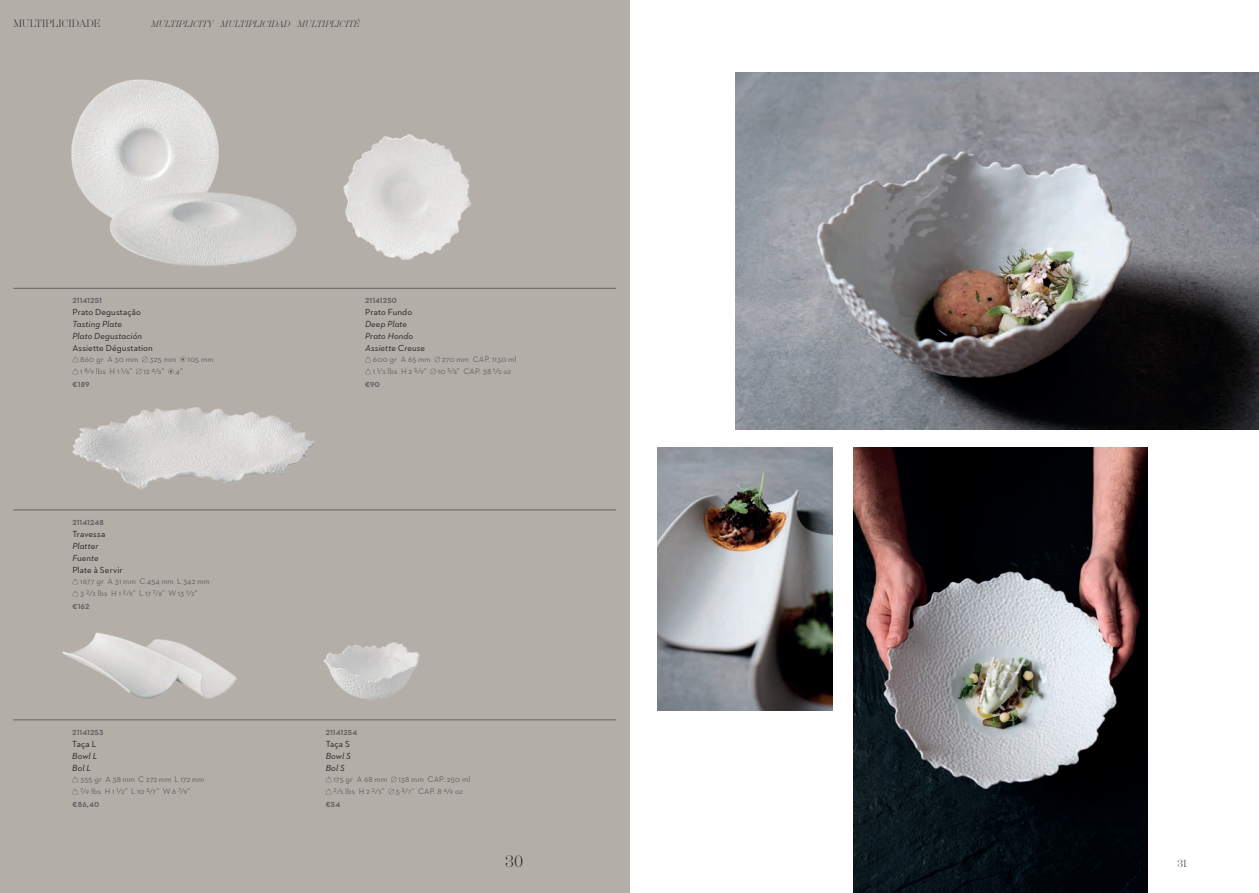
<style>
.page{position:relative;width:1259px;height:893px;background:#fff}
.page>*{position:absolute;margin:0;border:0;box-sizing:border-box;transform-origin:0 0}
.t1{font:300 16.5px "Scotch Display";color:#231f20}
.t2{font:300 10.5px "Scotch Display";letter-spacing:.02em;color:#231f20}
.t3{font:italic 9px/12px "Neutraface 2 Text";letter-spacing:.01em;color:#231f20}
.t4{font:9px "Neutraface 2 Text";letter-spacing:.015em;color:#231f20}
.t5{font:italic 300 9px "Scotch Display";letter-spacing:.02em;color:#231f20}
.t6{font:8.25px/12px "Neutraface 2 Text";letter-spacing:.01em;color:#636366}
.t7{font:700 7.5px "Neutraface 2 Text";letter-spacing:.02em;color:#636366}
</style>
<div class="page">
<div style="left:0;top:0;width:629px;height:893px;background:#b3aea8"></div>
<img style="left:58px;top:632px;width:181px;height:88px">
<img style="left:289px;top:642px;width:172px;height:78px">
<img style="left:67px;top:407px;width:259px;height:103px">
<img style="left:318px;top:134px;width:173px;height:154px">
<svg style="left:72px;top:357px;width:7px;height:5px"></svg>
<svg style="left:142px;top:357px;width:6px;height:5px"></svg>
<svg style="left:180px;top:357px;width:6px;height:5px"></svg>
<svg style="left:72px;top:369px;width:7px;height:5px"></svg>
<svg style="left:136px;top:369px;width:6px;height:5px"></svg>
<svg style="left:168px;top:369px;width:6px;height:5px"></svg>
<svg style="left:72px;top:777px;width:6px;height:5px"></svg>
<svg style="left:72px;top:789px;width:6px;height:5px"></svg>
<hr style="left:13px;top:720px;width:603px;height:1px;background:#636366">
<hr style="left:13px;top:510px;width:603px;height:1px;background:#636366">
<hr style="left:13px;top:288px;width:603px;height:1px;background:#636366">
<svg style="left:325px;top:777px;width:7px;height:5px"></svg>
<svg style="left:391px;top:777px;width:5px;height:5px"></svg>
<svg style="left:325px;top:789px;width:7px;height:5px"></svg>
<svg style="left:388px;top:789px;width:6px;height:5px"></svg>
<svg style="left:365px;top:357px;width:6px;height:5px"></svg>
<svg style="left:434px;top:357px;width:6px;height:5px"></svg>
<svg style="left:365px;top:369px;width:6px;height:5px"></svg>
<svg style="left:430px;top:369px;width:6px;height:5px"></svg>
<img style="left:71px;top:79px;width:148px;height:123px">
<img style="left:90px;top:184px;width:207px;height:83px">
<svg style="left:72px;top:579px;width:6px;height:5px"></svg>
<svg style="left:72px;top:591px;width:6px;height:5px"></svg>
<img style="left:736px;top:72px;width:523px;height:357px">
<img style="left:657px;top:448px;width:175px;height:262px">
<img style="left:854px;top:448px;width:293px;height:445px">
<p class="t2" style="left:13px;top:17px;width:89px">MULTIPLICIDADE</p>
<p class="t5" style="left:151px;top:18px;width:210px">MULTIPLICITY MULTIPLICIDAD MULTIPLICITÉ</p>
<p class="t7" style="left:72px;top:296px;width:31px">21141251</p>
<p class="t4" style="left:72px;top:306px;width:70px">Prato Degustação</p>
<p class="t3" style="left:72px;top:318px;width:71px">Tasting Plate<br>Plato Degustación</p>
<p class="t4" style="left:72px;top:342px;width:82px">Assiette Dégustation</p>
<p class="t6" style="left:80px;top:353px;width:60px">860 gr A 30 mm</p>
<p class="t6" style="left:149px;top:353px;width:28px">325 mm</p>
<p class="t6" style="left:187px;top:353px;width:28px">105 mm</p>
<p class="t6" style="left:80px;top:365px;width:54px">1 8/9 lbs H 1 1/6”</p>
<p class="t6" style="left:143px;top:365px;width:23px">12 4/5”</p>
<p class="t6" style="left:176px;top:365px;width:9px">4”</p>
<p class="t7" style="left:73px;top:380px;width:18px">€189</p>
<p class="t7" style="left:72px;top:518px;width:33px">21141248</p>
<p class="t4" style="left:72px;top:528px;width:34px">Travessa</p>
<p class="t3" style="left:72px;top:540px;width:28px">Platter<br>Fuente</p>
<p class="t4" style="left:72px;top:564px;width:52px">Plate à Servir</p>
<p class="t6" style="left:80px;top:575px;width:131px">1677 gr A 31 mm C 454 mm L 342 mm<br>3 2/3 lbs H 1 2/9” L 17 7/8” W 13 1/2”</p>
<p class="t7" style="left:73px;top:602px;width:18px">€162</p>
<p class="t7" style="left:72px;top:728px;width:33px">21141253</p>
<p class="t4" style="left:72px;top:738px;width:26px">Taça L</p>
<p class="t3" style="left:72px;top:750px;width:26px">Bowl L<br>Bol L</p>
<p class="t6" style="left:80px;top:773px;width:126px">355 gr A 38 mm C 272 mm L 172 mm<br>7/9 lbs H 1 1/2” L 10 5/7” W 6 7/9”</p>
<p class="t7" style="left:365px;top:296px;width:33px">21141250</p>
<p class="t4" style="left:365px;top:306px;width:49px">Prato Fundo</p>
<p class="t3" style="left:365px;top:318px;width:61px">Deep Plate<br>Prato Hondo<br>Assiette Creuse</p>
<p class="t6" style="left:373px;top:353px;width:59px">600 gr A 65 mm</p>
<p class="t6" style="left:442px;top:353px;width:76px">270 mm CAP. 1130 ml</p>
<p class="t6" style="left:373px;top:365px;width:55px">1 1/3 lbs H 2 5/9”</p>
<p class="t6" style="left:438px;top:365px;width:75px">10 5/8” CAP. 38 1/5 oz</p>
<p class="t7" style="left:365px;top:380px;width:16px">€90</p>
<p class="t7" style="left:326px;top:728px;width:33px">21141254</p>
<p class="t4" style="left:326px;top:738px;width:26px">Taça S</p>
<p class="t3" style="left:326px;top:750px;width:27px">Bowl S<br>Bol S</p>
<p class="t6" style="left:333px;top:773px;width:55px">175 gr A 68 mm</p>
<p class="t6" style="left:398px;top:773px;width:73px">138 mm CAP. 250 ml</p>
<p class="t6" style="left:333px;top:785px;width:53px">2/5 lbs H 2 2/3”</p>
<p class="t6" style="left:396px;top:785px;width:69px">5 3/7” CAP. 8 4/9 oz</p>
<p class="t7" style="left:73px;top:800px;width:28px">€86,40</p>
<p class="t7" style="left:326px;top:800px;width:16px">€54</p>
<h1 class="t1" style="left:505px;top:852px;width:20px">30</h1>
<p class="t2" style="left:1177px;top:858px;width:11px">31</p>
</div>
